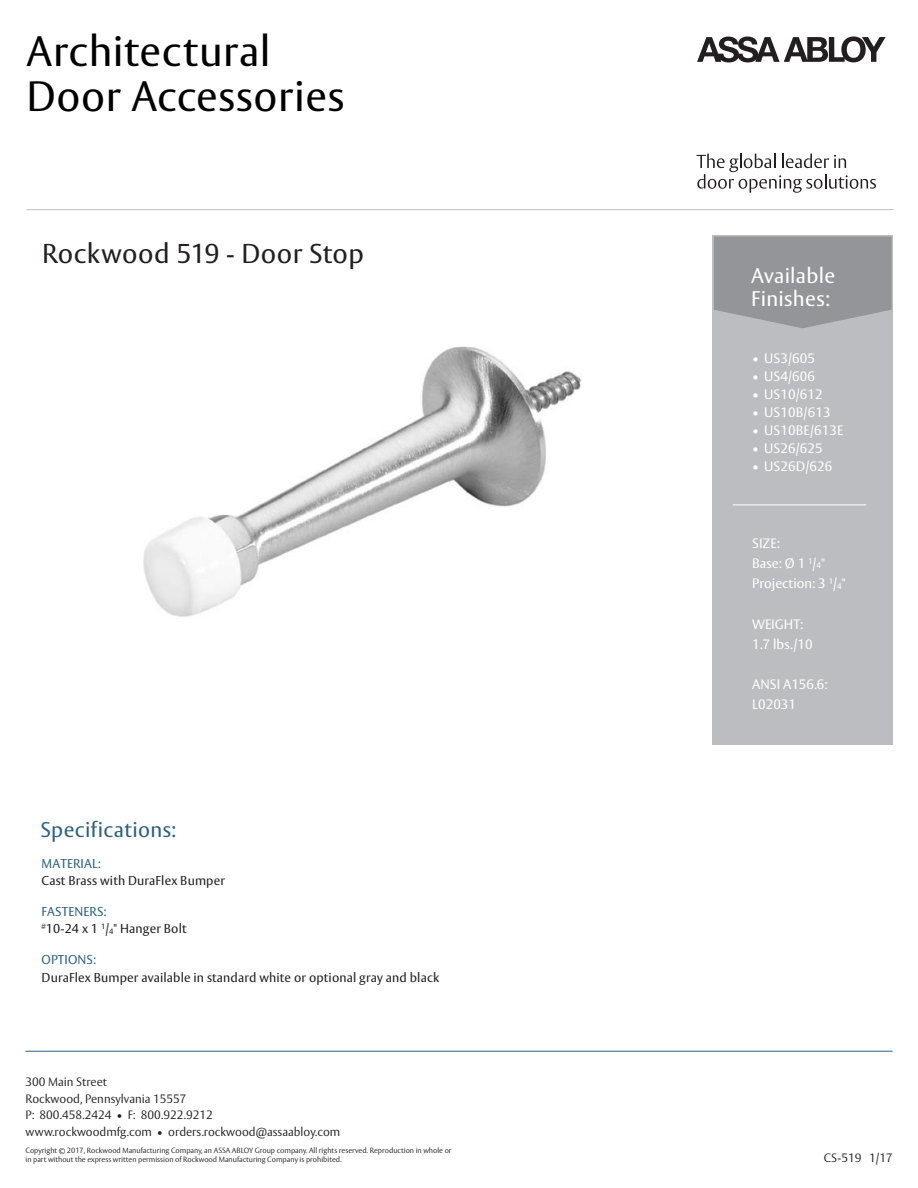
<style>
.page{position:relative;width:918px;height:1188px;background:#fff}
.page>*{position:absolute;margin:0;border:0;box-sizing:border-box;transform-origin:0 0}
.t1{font:42px/45.8px "ASSA Vesta";letter-spacing:.015em;color:#000}
.t2{font:27px "ASSA Vesta";letter-spacing:.015em;color:#231f20}
.t3{font:21px/22.5px "ASSA Vesta";letter-spacing:.015em;color:#fff}
.t4{font:21px "ASSA Vesta";letter-spacing:.015em;color:#2b627f}
.t5{font:13.5px/20.1px "ASSA Vesta";letter-spacing:.01em;color:#fff}
.t6{font:12.75px/17.5px "ASSA Vesta";letter-spacing:.01em;color:#231f20}
.t7{font:12.75px "ASSA Vesta";letter-spacing:.01em;color:#2b627f}
.t8{font:300 12px/16.5px "ASSA Vesta";color:#231f20}
.t9{font:300 7.5px/9px "ASSA Vesta";color:#231f20}
.s1{color:#2b627f}
.s2{font-size:7.65px}
.s3{font-size:8.1px}
</style>
<div class="page">
<div style="left:713px;top:235px;width:180px;height:510px;background:#bcbdc0"></div>
<svg style="left:714px;top:237px;width:178px;height:91px;background:#97989b"></svg>
<hr style="left:26px;top:1051px;width:866px;height:1px;background:#2b627f">
<hr style="left:733px;top:505px;width:133px;height:1px;background:#fff">
<img style="left:143px;top:346px;width:438px;height:271px">
<svg style="left:697px;top:36px;width:189px;height:26px"></svg>
<svg style="left:697px;top:154px;width:179px;height:39px"></svg>
<hr style="left:27px;top:209px;width:867px;height:1px;background:#bcbdc0">
<h1 class="t1" style="left:27px;top:30px;width:319px">Architectural<br>Door Accessories</h1>
<h2 class="t2" style="left:42px;top:237px;width:324px">Rockwood 519 - Door Stop</h2>
<h3 class="t4" style="left:41px;top:817px;width:137px">Specifications:</h3>
<h3 class="t7" style="left:42px;top:856px;width:61px">MATERIAL:</h3>
<h3 class="t6" style="left:42px;top:873px;width:185px">Cast Brass with DuraFlex Bumper</h3>
<h3 class="t6" style="left:42px;top:903px;width:147px"><span class="s1">FASTENERS:<br></span><sup>#</sup>10-24 x 1 <sup>1</sup>/<span class="s2">4</span>" Hanger Bolt</h3>
<h3 class="t7" style="left:42px;top:952px;width:56px">OPTIONS:</h3>
<h3 class="t6" style="left:42px;top:969px;width:399px">DuraFlex Bumper available in standard white or optional gray and black</h3>
<h3 class="t3" style="left:751px;top:265px;width:86px">Available<br>Finishes:</h3>
<h3 class="t5" style="left:752px;top:349px;width:64px">• US3/605</h3>
<h3 class="t5" style="left:752px;top:367px;width:64px">• US4/606</h3>
<h3 class="t5" style="left:752px;top:385px;width:72px">• US10/612</h3>
<h3 class="t5" style="left:752px;top:403px;width:80px">• US10B/613</h3>
<h3 class="t5" style="left:752px;top:421px;width:93px">• US10BE/613E</h3>
<h3 class="t5" style="left:752px;top:439px;width:72px">• US26/625</h3>
<h3 class="t5" style="left:752px;top:457px;width:82px">• US26D/626</h3>
<h3 class="t5" style="left:752px;top:534px;width:95px">SIZE:<br>Base: Ø 1 <sup>1</sup>/<span class="s3">4</span>"<br>Projection: 3 <sup>1</sup>/<span class="s3">4</span>"</h3>
<h3 class="t5" style="left:752px;top:615px;width:62px">WEIGHT:<br>1.7 lbs./10</h3>
<h3 class="t5" style="left:752px;top:675px;width:77px">ANSI A156.6:<br>L02031</h3>
<h3 class="t8" style="left:26px;top:1074px;width:316px">300 Main Street<br>Rockwood, Pennsylvania 15557<br>P: 800.458.2424 • F: 800.922.9212 www.rockwoodmfg.com • orders.rockwood@assaabloy.com</h3>
<p class="t9" style="left:26px;top:1147px;width:428px">Copyright © 2017, Rockwood Manufacturing Company, an ASSA ABLOY Group company. All rights reserved. Reproduction in whole or in part without the express written permission of Rockwood Manufacturing Company is prohibited.</p>
<h3 class="t8" style="left:824px;top:1151px;width:70px">CS-519 1/17</h3>
</div>
